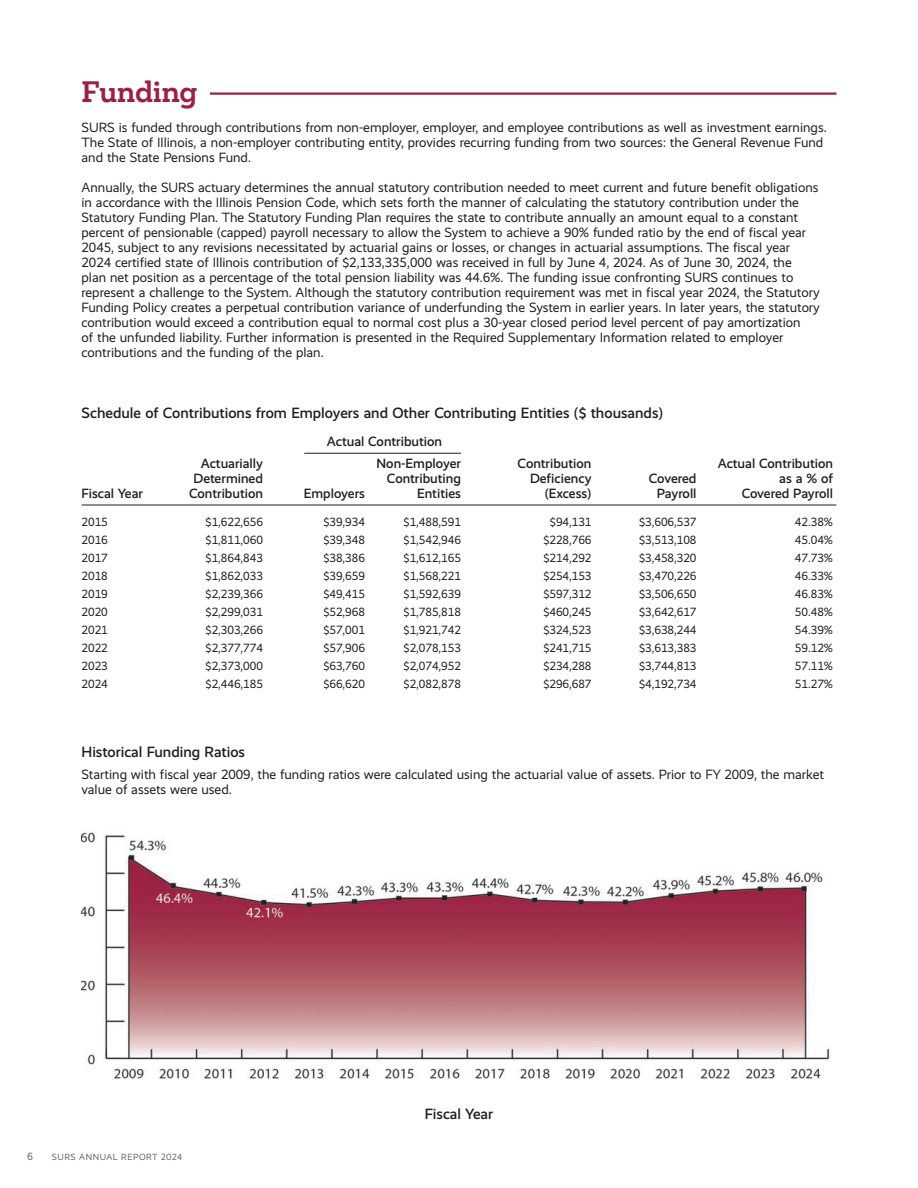
<style>
.page{position:relative;width:918px;height:1188px;background:#fff}
.page>*{position:absolute;margin:0;border:0;box-sizing:border-box;transform-origin:0 0}
.Section_Header{font:700 27px "Mokoko";letter-spacing:-.005em;color:#9c2043}
.Chart_Title{font:500 15px "Realist";color:#231f20}
.Small_Chart_Headline_Centered{font:500 15px "Realist";color:#231f20}
.Chart_Copy{font:13.5px/15px "Realist";color:#231f20}
.Chart_Categories{font:500 13.5px "Realist";color:#231f20}
.Large_Chart_Copy{font:12px "Realist";color:#231f20}
.t1{font:10.5px "Realist";color:#636366}
.t2{font:9px "Realist";letter-spacing:.06em;color:#636366}
</style>
<div class="page">
<hr style="left:85px;top:92px;width:751px;height:3px;background:#9c2043">
<div style="left:82px;top:80px;width:128px;height:22px;background:#fff"></div>
<hr style="left:304px;top:453px;width:157px;height:1px;background:#231f20">
<hr style="left:82px;top:505px;width:754px;height:1px;background:#231f20">
<img style="left:82px;top:832px;width:748px;height:247px">
<p class="Section_Header" style="left:82px;top:73px;width:117px">Funding</p>
<p class="Chart_Copy" style="left:82px;top:120px;width:747px">SURS is funded through contributions from non-employer, employer, and employee contributions as well as investment earnings.<br>The State of Illinois, a non-employer contributing entity, provides recurring funding from two sources: the General Revenue Fund and the State Pensions Fund.</p>
<p class="Chart_Copy" style="left:82px;top:180px;width:740px">Annually, the SURS actuary determines the annual statutory contribution needed to meet current and future benefit obligations in accordance with the Illinois Pension Code, which sets forth the manner of calculating the statutory contribution under the Statutory Funding Plan. The Statutory Funding Plan requires the state to contribute annually an amount equal to a constant percent of pensionable (capped) payroll necessary to allow the System to achieve a 90% funded ratio by the end of fiscal year 2045, subject to any revisions necessitated by actuarial gains or losses, or changes in actuarial assumptions. The fiscal year 2024 certified state of Illinois contribution of $2,133,335,000 was received in full by June 4, 2024. As of June 30, 2024, the<br>plan net position as a percentage of the total pension liability was 44.6%. The funding issue confronting SURS continues to represent a challenge to the System. Although the statutory contribution requirement was met in fiscal year 2024, the Statutory Funding Policy creates a perpetual contribution variance of underfunding the System in earlier years. In later years, the statutory contribution would exceed a contribution equal to normal cost plus a 30-year closed period level percent of pay amortization<br>of the unfunded liability. Further information is presented in the Required Supplementary Information related to employer contributions and the funding of the plan.</p>
<p class="Chart_Title" style="left:82px;top:404px;width:583px">Schedule of Contributions from Employers and Other Contributing Entities ($ thousands)</p>
<p class="Chart_Categories" style="left:327px;top:434px;width:117px">Actual Contribution</p>
<p class="Chart_Categories" style="left:201px;top:456px;width:64px">Actuarially</p>
<p class="Chart_Categories" style="left:377px;top:456px;width:86px">Non-Employer</p>
<p class="Chart_Categories" style="left:518px;top:456px;width:75px">Contribution</p>
<p class="Chart_Categories" style="left:718px;top:456px;width:117px">Actual Contribution</p>
<p class="Chart_Categories" style="left:193px;top:471px;width:71px">Determined</p>
<p class="Chart_Categories" style="left:387px;top:471px;width:76px">Contributing</p>
<p class="Chart_Categories" style="left:530px;top:471px;width:63px">Deficiency</p>
<p class="Chart_Categories" style="left:649px;top:471px;width:49px">Covered</p>
<p class="Chart_Categories" style="left:779px;top:471px;width:55px">as a % of</p>
<p class="Chart_Categories" style="left:82px;top:486px;width:63px">Fiscal Year</p>
<p class="Chart_Categories" style="left:189px;top:486px;width:75px">Contribution</p>
<p class="Chart_Categories" style="left:304px;top:486px;width:63px">Employers</p>
<p class="Chart_Categories" style="left:417px;top:486px;width:45px">Entities</p>
<p class="Chart_Categories" style="left:545px;top:486px;width:48px">(Excess)</p>
<p class="Chart_Categories" style="left:657px;top:486px;width:41px">Payroll</p>
<p class="Chart_Categories" style="left:742px;top:486px;width:93px">Covered Payroll</p>
<p class="Large_Chart_Copy" style="left:82px;top:515px;width:28px">2015</p>
<p class="Large_Chart_Copy" style="left:206px;top:515px;width:59px">$1,622,656</p>
<p class="Large_Chart_Copy" style="left:323px;top:515px;width:43px">$39,934</p>
<p class="Large_Chart_Copy" style="left:404px;top:515px;width:59px">$1,488,591</p>
<p class="Large_Chart_Copy" style="left:550px;top:515px;width:43px">$94,131</p>
<p class="Large_Chart_Copy" style="left:639px;top:515px;width:59px">$3,606,537</p>
<p class="Large_Chart_Copy" style="left:795px;top:515px;width:40px">42.38%</p>
<p class="Large_Chart_Copy" style="left:82px;top:533px;width:28px">2016</p>
<p class="Large_Chart_Copy" style="left:206px;top:533px;width:59px">$1,811,060</p>
<p class="Large_Chart_Copy" style="left:323px;top:533px;width:43px">$39,348</p>
<p class="Large_Chart_Copy" style="left:404px;top:533px;width:59px">$1,542,946</p>
<p class="Large_Chart_Copy" style="left:543px;top:533px;width:50px">$228,766</p>
<p class="Large_Chart_Copy" style="left:639px;top:533px;width:59px">$3,513,108</p>
<p class="Large_Chart_Copy" style="left:795px;top:533px;width:40px">45.04%</p>
<p class="Large_Chart_Copy" style="left:82px;top:551px;width:28px">2017</p>
<p class="Large_Chart_Copy" style="left:206px;top:551px;width:59px">$1,864,843</p>
<p class="Large_Chart_Copy" style="left:323px;top:551px;width:43px">$38,386</p>
<p class="Large_Chart_Copy" style="left:404px;top:551px;width:59px">$1,612,165</p>
<p class="Large_Chart_Copy" style="left:543px;top:551px;width:50px">$214,292</p>
<p class="Large_Chart_Copy" style="left:639px;top:551px;width:59px">$3,458,320</p>
<p class="Large_Chart_Copy" style="left:795px;top:551px;width:40px">47.73%</p>
<p class="Large_Chart_Copy" style="left:82px;top:569px;width:28px">2018</p>
<p class="Large_Chart_Copy" style="left:206px;top:569px;width:59px">$1,862,033</p>
<p class="Large_Chart_Copy" style="left:323px;top:569px;width:43px">$39,659</p>
<p class="Large_Chart_Copy" style="left:404px;top:569px;width:59px">$1,568,221</p>
<p class="Large_Chart_Copy" style="left:543px;top:569px;width:50px">$254,153</p>
<p class="Large_Chart_Copy" style="left:639px;top:569px;width:59px">$3,470,226</p>
<p class="Large_Chart_Copy" style="left:795px;top:569px;width:40px">46.33%</p>
<p class="Large_Chart_Copy" style="left:82px;top:587px;width:28px">2019</p>
<p class="Large_Chart_Copy" style="left:206px;top:587px;width:59px">$2,239,366</p>
<p class="Large_Chart_Copy" style="left:323px;top:587px;width:43px">$49,415</p>
<p class="Large_Chart_Copy" style="left:404px;top:587px;width:59px">$1,592,639</p>
<p class="Large_Chart_Copy" style="left:543px;top:587px;width:50px">$597,312</p>
<p class="Large_Chart_Copy" style="left:639px;top:587px;width:59px">$3,506,650</p>
<p class="Large_Chart_Copy" style="left:795px;top:587px;width:40px">46.83%</p>
<p class="Large_Chart_Copy" style="left:82px;top:605px;width:28px">2020</p>
<p class="Large_Chart_Copy" style="left:206px;top:605px;width:59px">$2,299,031</p>
<p class="Large_Chart_Copy" style="left:323px;top:605px;width:43px">$52,968</p>
<p class="Large_Chart_Copy" style="left:404px;top:605px;width:59px">$1,785,818</p>
<p class="Large_Chart_Copy" style="left:543px;top:605px;width:50px">$460,245</p>
<p class="Large_Chart_Copy" style="left:639px;top:605px;width:59px">$3,642,617</p>
<p class="Large_Chart_Copy" style="left:795px;top:605px;width:40px">50.48%</p>
<p class="Large_Chart_Copy" style="left:82px;top:623px;width:28px">2021</p>
<p class="Large_Chart_Copy" style="left:206px;top:623px;width:59px">$2,303,266</p>
<p class="Large_Chart_Copy" style="left:323px;top:623px;width:43px">$57,001</p>
<p class="Large_Chart_Copy" style="left:404px;top:623px;width:59px">$1,921,742</p>
<p class="Large_Chart_Copy" style="left:543px;top:623px;width:50px">$324,523</p>
<p class="Large_Chart_Copy" style="left:639px;top:623px;width:59px">$3,638,244</p>
<p class="Large_Chart_Copy" style="left:795px;top:623px;width:40px">54.39%</p>
<p class="Large_Chart_Copy" style="left:82px;top:641px;width:28px">2022</p>
<p class="Large_Chart_Copy" style="left:206px;top:641px;width:59px">$2,377,774</p>
<p class="Large_Chart_Copy" style="left:323px;top:641px;width:43px">$57,906</p>
<p class="Large_Chart_Copy" style="left:404px;top:641px;width:59px">$2,078,153</p>
<p class="Large_Chart_Copy" style="left:543px;top:641px;width:50px">$241,715</p>
<p class="Large_Chart_Copy" style="left:639px;top:641px;width:59px">$3,613,383</p>
<p class="Large_Chart_Copy" style="left:795px;top:641px;width:40px">59.12%</p>
<p class="Large_Chart_Copy" style="left:82px;top:659px;width:28px">2023</p>
<p class="Large_Chart_Copy" style="left:206px;top:659px;width:59px">$2,373,000</p>
<p class="Large_Chart_Copy" style="left:323px;top:659px;width:43px">$63,760</p>
<p class="Large_Chart_Copy" style="left:404px;top:659px;width:59px">$2,074,952</p>
<p class="Large_Chart_Copy" style="left:543px;top:659px;width:50px">$234,288</p>
<p class="Large_Chart_Copy" style="left:639px;top:659px;width:59px">$3,744,813</p>
<p class="Large_Chart_Copy" style="left:795px;top:659px;width:40px">57.11%</p>
<p class="Large_Chart_Copy" style="left:82px;top:677px;width:28px">2024</p>
<p class="Large_Chart_Copy" style="left:206px;top:677px;width:59px">$2,446,185</p>
<p class="Large_Chart_Copy" style="left:323px;top:677px;width:43px">$66,620</p>
<p class="Large_Chart_Copy" style="left:404px;top:677px;width:59px">$2,082,878</p>
<p class="Large_Chart_Copy" style="left:543px;top:677px;width:50px">$296,687</p>
<p class="Large_Chart_Copy" style="left:639px;top:677px;width:59px">$4,192,734</p>
<p class="Large_Chart_Copy" style="left:795px;top:677px;width:40px">51.27%</p>
<p class="Chart_Title" style="left:82px;top:743px;width:165px">Historical Funding Ratios</p>
<p class="Chart_Copy" style="left:82px;top:767px;width:744px">Starting with fiscal year 2009, the funding ratios were calculated using the actuarial value of assets. Prior to FY 2009, the market value of assets were used.</p>
<p class="t1" style="left:27px;top:1151px;width:7px">6</p>
<p class="t2" style="left:52px;top:1152px;width:132px">SURS ANNUAL REPORT 2024</p>
<p class="Small_Chart_Headline_Centered" style="left:425px;top:1105px;width:70px">Fiscal Year</p>
</div>
